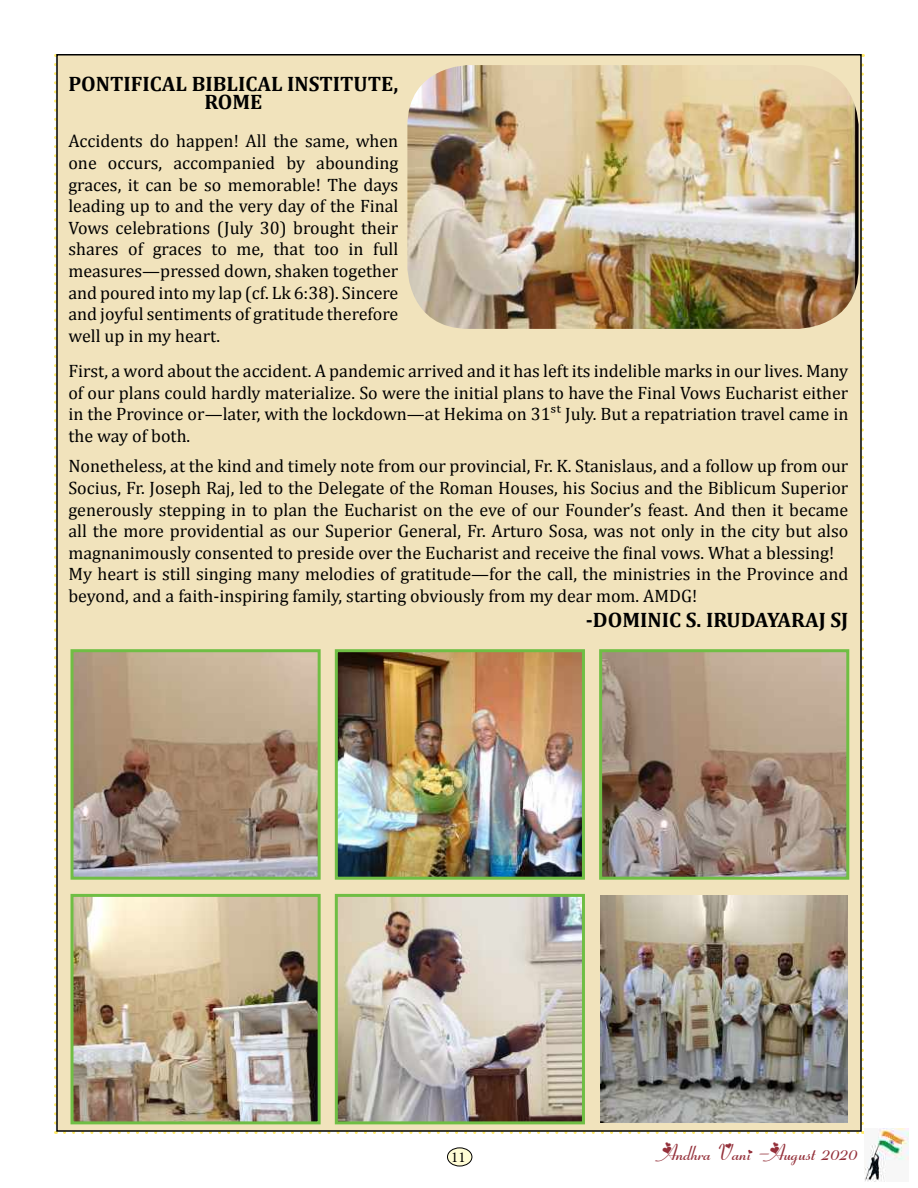
<style>
.page{position:relative;width:918px;height:1188px;background:#fff}
.page>*{position:absolute;margin:0;border:0;box-sizing:border-box;transform-origin:0 0}
.t1{font:22.5px "Fiolex Girls";color:#94303a}
.t2{font:700 21px/18px "Cambria";color:#000;text-align:center}
.t3{font:18px/21.6px "Cambria";color:#000;text-align:justify}
.t4{font:15px "Minion Pro";color:#000}
</style>
<div class="page">
<svg style="left:54px;top:64px;width:3px;height:1070px"></svg>
<svg style="left:64px;top:1131px;width:799px;height:3px"></svg>
<svg style="left:862px;top:54px;width:2px;height:1070px"></svg>
<img style="left:864px;top:1128px;width:44px;height:54px">
<div style="left:447px;top:1148px;width:25px;height:18px;background:#fffcd5;border-radius:50%"></div>
<div style="left:447px;top:1147px;width:25px;height:19px;border:1px solid #000;border-radius:50%"></div>
<div style="left:56px;top:54px;width:806px;height:1078px;background:#f1e3bc;border:2px solid #000"></div>
<img style="left:74px;top:653px;width:243px;height:223px">
<div style="left:70px;top:649px;width:251px;height:231px;border:3px solid #6fbe44"></div>
<img style="left:339px;top:653px;width:242px;height:223px">
<div style="left:335px;top:649px;width:250px;height:231px;border:3px solid #6fbe44"></div>
<img style="left:603px;top:653px;width:242px;height:223px">
<div style="left:599px;top:649px;width:250px;height:231px;border:3px solid #6fbe44"></div>
<img style="left:74px;top:898px;width:243px;height:222px">
<div style="left:70px;top:894px;width:251px;height:230px;border:3px solid #6fbe44"></div>
<img style="left:339px;top:898px;width:242px;height:222px">
<div style="left:335px;top:894px;width:250px;height:230px;border:3px solid #6fbe44"></div>
<img style="left:601px;top:895px;width:247px;height:228px">
<img style="left:407px;top:65px;width:452px;height:264px">
<p class="t2" style="left:69px;top:74px;width:331px">PONTIFICAL BIBLICAL INSTITUTE,<br>ROME</p>
<p class="t3" style="left:68px;top:130px;width:332px">Accidents do happen! All the same, when one occurs, accompanied by abounding graces, it can be so memorable! The days leading up to and the very day of the Final Vows celebrations (July 30) brought their shares of graces to me, that too in full measures—pressed down, shaken together and poured into my lap (cf. Lk 6:38). Sincere and joyful sentiments of gratitude therefore well up in my heart.</p>
<p class="t3" style="left:68px;top:360px;width:782px">First, a word about the accident. A pandemic arrived and it has left its indelible marks in our lives. Many of our plans could hardly materialize. So were the initial plans to have the Final Vows Eucharist either in the Province or—later, with the lockdown—at Hekima on 31st July. But a repatriation travel came in the way of both.</p>
<p class="t3" style="left:68px;top:455px;width:782px;text-align:left">Nonetheless, at the kind and timely note from our provincial, Fr. K. Stanislaus, and a follow up from our Socius, Fr. Joseph Raj, led to the Delegate of the Roman Houses, his Socius and the Biblicum Superior generously stepping in to plan the Eucharist on the eve of our Founder’s feast. And then it became all the more providential as our Superior General, Fr. Arturo Sosa, was not only in the city but also magnanimously consented to preside over the Eucharist and receive the final vows. What a blessing!<br>My heart is still singing many melodies of gratitude—for the call, the ministries in the Province and beyond, and a faith-inspiring family, starting obviously from my dear mom. AMDG!</p>
<p class="t2" style="left:586px;top:610px;width:264px">-DOMINIC S. IRUDAYARAJ SJ</p>
<p class="t4" style="left:451px;top:1147px;width:16px">11</p>
<p class="t1" style="left:662px;top:1139px;width:199px">Andhra Vani -August 2020</p>
</div>
